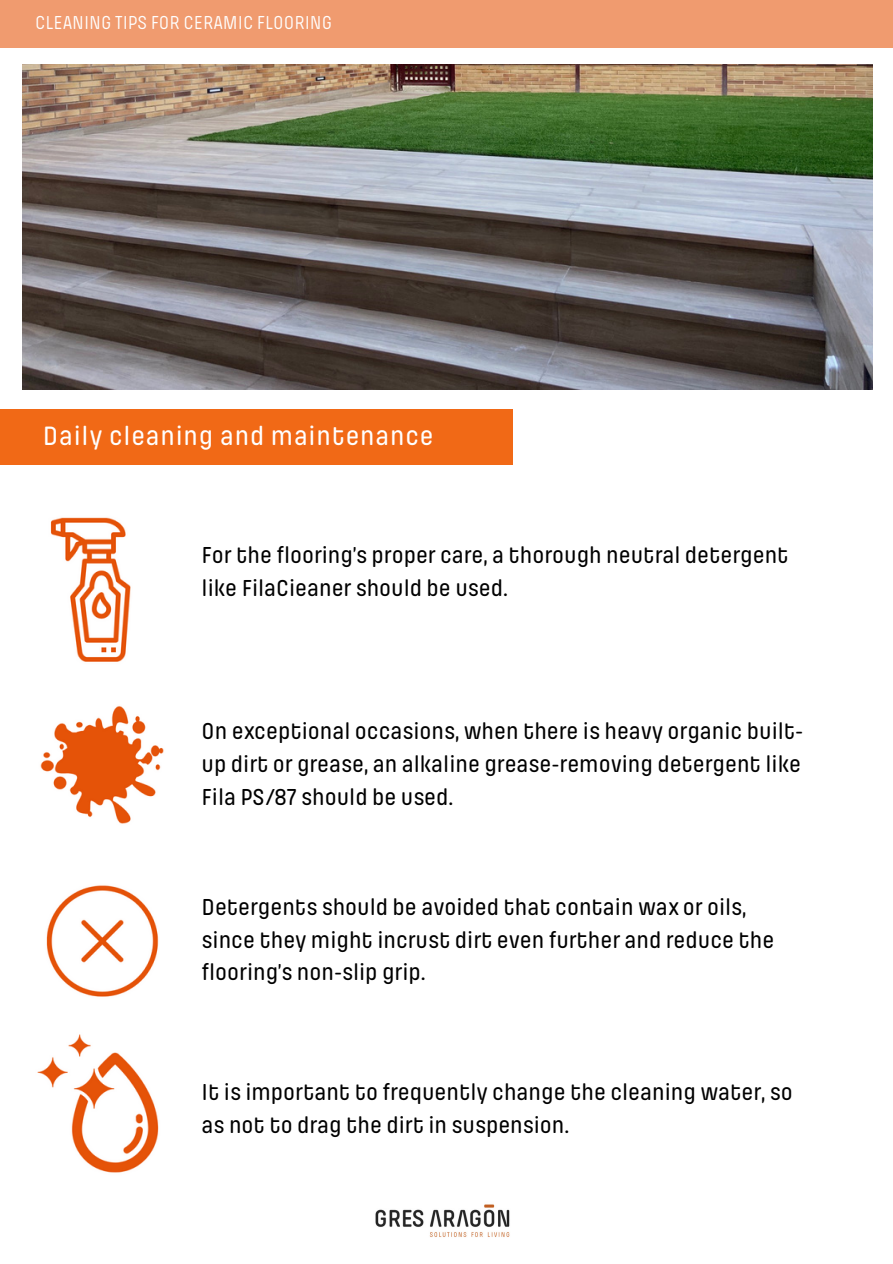
<style>
.page{position:relative;width:893px;height:1264px;background:#fff}
.page>*{position:absolute;margin:0;border:0;box-sizing:border-box;transform-origin:0 0}
.t1{font:500 27.6px "Pilcrow Soft";letter-spacing:.03em;color:#fff}
.t2{font:500 24px/32.5px "Pilcrow Soft";color:#000}
.t3{font:19.5px "Pilcrow Soft";color:#fff}
</style>
<div class="page">
<div style="left:0;top:0;width:892px;height:47px;background:#f09b6f"></div>
<div style="left:0;top:409px;width:513px;height:55px;background:#f16916"></div>
<img style="left:23px;top:65px;width:849px;height:325px">
<img style="left:40px;top:706px;width:124px;height:118px">
<img style="left:46px;top:885px;width:113px;height:112px">
<img style="left:37px;top:1034px;width:122px;height:139px">
<img style="left:50px;top:517px;width:81px;height:145px">
<img style="left:375px;top:1204px;width:135px;height:33px">
<p class="t3" style="left:35px;top:14px;width:299px">CLEANING TIPS FOR CERAMIC FLOORING</p>
<p class="t1" style="left:43px;top:422px;width:392px">Daily cleaning and maintenance</p>
<p class="t2" style="left:202px;top:539px;width:588px">For the flooring’s proper care, a thorough neutral detergent like FilaCieaner should be used.</p>
<p class="t2" style="left:202px;top:715px;width:603px;text-align:justify">On exceptional occasions, when there is heavy organic built&shy;up dirt or grease, an alkaline grease-removing detergent like Fila PS/87 should be used.</p>
<p class="t2" style="left:202px;top:891px;width:574px">Detergents should be avoided that contain wax or oils, since they might incrust dirt even further and reduce the flooring’s non-slip grip.</p>
<p class="t2" style="left:202px;top:1076px;width:592px">It is important to frequently change the cleaning water, so as not to drag the dirt in suspension.</p>
</div>
